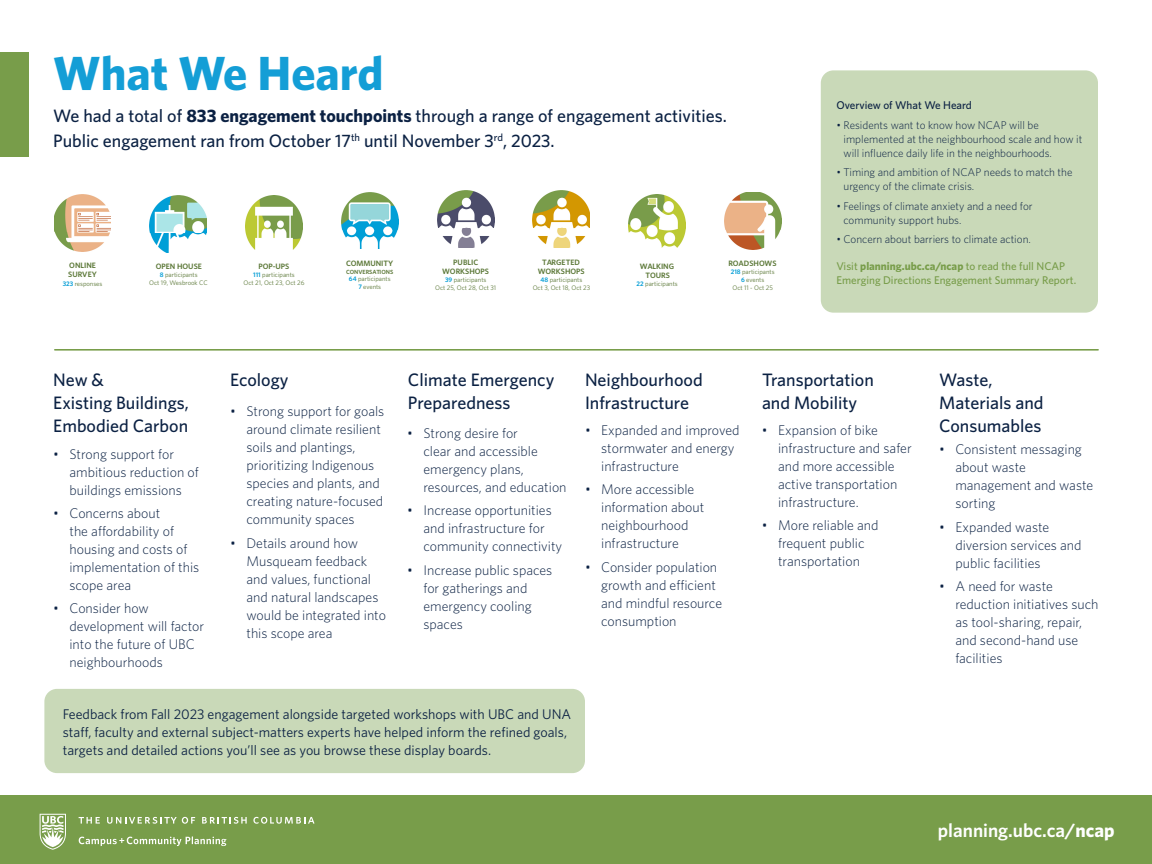
<style>
.page{position:relative;width:1152px;height:864px;background:#fff}
.page>*{position:absolute;margin:0;border:0;box-sizing:border-box;transform-origin:0 0}
.t1{font:700 48px "Whitney";color:#149ed6}
.t2{font:600 19.2px "Whitney";color:#fff}
.Action_Outcome{font:500 18px/22.8px "Whitney";color:#0b2143}
.t3{font:300 14px/18px "Whitney";color:#0b2143}
.t4{font:14px/18px "Whitney";color:#0b2143}
.t5{font:300 11.2px/14px "Whitney";color:#0b2143}
.Action_Outcome-2{font:500 11.2px/14px "Whitney";color:#789d4a}
.Action_Outcome-3{font:500 11.2px "Whitney";color:#0b2143}
.t6{font:600 7.8px/9.4px "Whitney";color:#5c7838;text-align:center}
.t7{font:6.6px/7.9px "Whitney";color:#5c7838;text-align:center}
.t8{font:600 6px "Whitney";color:#5c7838}
.s1{font-weight:700}
.s2{font-weight:600;color:#059ed6}
</style>
<div class="page">
<div style="left:44px;top:689px;width:541px;height:84px;background:#c9d9b8;border-radius:13px"></div>
<div style="left:0;top:796px;width:1152px;height:68px;background:#789d4a"></div>
<svg style="left:40px;top:814px;width:26px;height:36px"></svg>
<svg style="left:79px;top:817px;width:21px;height:7px"></svg>
<svg style="left:107px;top:817px;width:88px;height:7px"></svg>
<svg style="left:202px;top:817px;width:45px;height:7px"></svg>
<svg style="left:253px;top:817px;width:62px;height:7px"></svg>
<svg style="left:79px;top:836px;width:147px;height:10px"></svg>
<div style="left:0;top:52px;width:28px;height:105px;background:#789d4a"></div>
<hr style="left:55px;top:349px;width:1043px;height:2px;background:#789d4a">
<img style="left:54px;top:194px;width:57px;height:57px">
<img style="left:341px;top:193px;width:57px;height:56px">
<img style="left:150px;top:196px;width:57px;height:57px">
<img style="left:246px;top:196px;width:57px;height:53px">
<img style="left:629px;top:195px;width:57px;height:53px">
<img style="left:533px;top:191px;width:57px;height:57px">
<img style="left:437px;top:191px;width:57px;height:57px">
<img style="left:724px;top:192px;width:58px;height:57px">
<div style="left:821px;top:70px;width:277px;height:243px;background:#c9d9b8;border-radius:13px"></div>
<p class="t1" style="left:53px;top:42px;width:332px">What We Heard</p>
<p class="Action_Outcome" style="left:53px;top:103px;width:675px;line-height:24.8px">We had a total of <span class="s1">833 engagement touchpoints</span> through a range of engagement activities.<br>Public engagement ran from October 17<sup>th</sup> until November 3<sup>rd</sup>, 2023.</p>
<p class="t6" style="left:68px;top:260px;width:30px;text-align:left">ONLINE<br>SURVEY</p>
<p class="t7" style="left:63px;top:280px;width:41px"><span class="s2">323</span> responses</p>
<p class="t6" style="left:156px;top:262px;width:48px">OPEN HOUSE</p>
<p class="t7" style="left:149px;top:271px;width:60px"><span class="s2">8</span> participants<br>Oct 19, Wesbrook CC</p>
<p class="t6" style="left:259px;top:262px;width:32px">POP-UPS</p>
<p class="t7" style="left:244px;top:271px;width:62px"><span class="s2">111</span> participants<br>Oct 21, Oct 23, Oct 26</p>
<p class="t6" style="left:346px;top:259px;width:49px">COMMUNITY</p>
<p class="t8" style="left:346px;top:268px;width:49px">CONVERSATIONS</p>
<p class="t7" style="left:349px;top:275px;width:43px"><span class="s2">64</span> participants<br><span class="s2">7</span> events</p>
<p class="t6" style="left:442px;top:257px;width:48px">PUBLIC<br>WORKSHOPS</p>
<p class="t7" style="left:435px;top:276px;width:63px"><span class="s2">39</span> participants<br>Oct 25, Oct 28, Oct 31</p>
<p class="t6" style="left:538px;top:257px;width:48px">TARGETED<br>WORKSHOPS</p>
<p class="t7" style="left:533px;top:276px;width:59px"><span class="s2">48</span> participants<br>Oct 3, Oct 18, Oct 23</p>
<p class="t6" style="left:640px;top:261px;width:36px">WALKING<br>TOURS</p>
<p class="t7" style="left:637px;top:280px;width:43px"><span class="s2">22</span> participants</p>
<p class="t6" style="left:728px;top:259px;width:50px">ROADSHOWS</p>
<p class="t7" style="left:731px;top:268px;width:45px"><span class="s2">218</span> participants<br><span class="s2">6</span> events<br>Oct 11 - Oct 25</p>
<p class="Action_Outcome-3" style="left:836px;top:98px;width:137px">Overview of What We Heard</p>
<p class="t5" style="left:844px;top:118px;width:240px;text-indent:-7px">• Residents want to know how NCAP will be implemented at the neighbourhood scale and how it will influence daily life in the neighbourhoods.</p>
<p class="t5" style="left:844px;top:165px;width:230px;text-indent:-7px">• Timing and ambition of NCAP needs to match the urgency of the climate crisis.</p>
<p class="t5" style="left:844px;top:198px;width:190px;text-indent:-7px">• Feelings of climate anxiety and a need for community support hubs.</p>
<p class="t5" style="left:836px;top:232px;width:196px">• Concern about barriers to climate action.</p>
<p class="Action_Outcome-2" style="left:836px;top:259px;width:241px">Visit <span class="s1">planning.ubc.ca/ncap</span> to read the full NCAP<br>Emerging Directions Engagement Summary Report.</p>
<p class="Action_Outcome" style="left:53px;top:368px;width:137px">New &amp;<br>Existing Buildings,<br>Embodied Carbon</p>
<p class="Action_Outcome" style="left:230px;top:368px;width:60px">Ecology</p>
<p class="Action_Outcome" style="left:408px;top:368px;width:148px">Climate Emergency<br>Preparedness</p>
<p class="Action_Outcome" style="left:585px;top:368px;width:119px">Neighbourhood<br>Infrastructure</p>
<p class="Action_Outcome" style="left:762px;top:368px;width:113px">Transportation and Mobility</p>
<p class="Action_Outcome" style="left:939px;top:368px;width:106px">Waste,<br>Materials and<br>Consumables</p>
<p class="t3" style="left:69px;top:444px;width:131px;text-indent:-16px">• Strong support for ambitious reduction of buildings emissions</p>
<p class="t3" style="left:69px;top:504px;width:131px;text-indent:-16px">• Concerns about<br>the affordability of housing and costs of implementation of this scope area</p>
<p class="t3" style="left:69px;top:599px;width:136px;text-indent:-16px">• Consider how development will factor into the future of UBC neighbourhoods</p>
<p class="t3" style="left:246px;top:402px;width:139px;text-indent:-16px">• Strong support for goals around climate resilient soils and plantings, prioritizing Indigenous species and plants, and creating nature-focused community spaces</p>
<p class="t3" style="left:246px;top:533px;width:141px;text-indent:-16px">• Details around how<br>Musqueam feedback and values, functional and natural landscapes would be integrated into this scope area</p>
<p class="t3" style="left:601px;top:420px;width:140px;text-indent:-16px">• Expanded and improved stormwater and energy infrastructure</p>
<p class="t3" style="left:601px;top:480px;width:105px;text-indent:-16px">• More accessible information about neighbourhood infrastructure</p>
<p class="t3" style="left:601px;top:557px;width:122px;text-indent:-16px">• Consider population growth and efficient and mindful resource consumption</p>
<p class="t3" style="left:778px;top:420px;width:135px;text-indent:-16px">• Expansion of bike infrastructure and safer and more accessible active transportation infrastructure.</p>
<p class="t3" style="left:762px;top:516px;width:118px;text-align:center">• More reliable and frequent public transportation</p>
<p class="t3" style="left:423px;top:424px;width:145px;text-indent:-16px">• Strong desire for<br>clear and accessible emergency plans, resources, and education</p>
<p class="t3" style="left:423px;top:501px;width:140px;text-indent:-16px">• Increase opportunities and infrastructure for community connectivity</p>
<p class="t3" style="left:423px;top:560px;width:130px;text-indent:-16px">• Increase public spaces for gatherings and emergency cooling spaces</p>
<p class="t3" style="left:955px;top:440px;width:139px;text-indent:-16px">• Consistent messaging about waste management and waste sorting</p>
<p class="t3" style="left:955px;top:517px;width:128px;text-indent:-16px">• Expanded waste diversion services and public facilities</p>
<p class="t3" style="left:955px;top:577px;width:145px;text-indent:-16px">• A need for waste reduction initiatives such as tool-sharing, repair, and second-hand use facilities</p>
<p class="t4" style="left:63px;top:705px;width:510px">Feedback from Fall 2023 engagement alongside targeted workshops with UBC and UNA staff, faculty and external subject-matters experts have helped inform the refined goals, targets and detailed actions you’ll see as you browse these display boards.</p>
<p class="t2" style="left:938px;top:818px;width:178px">planning.ubc.ca/<span class="s1">ncap</span></p>
</div>
